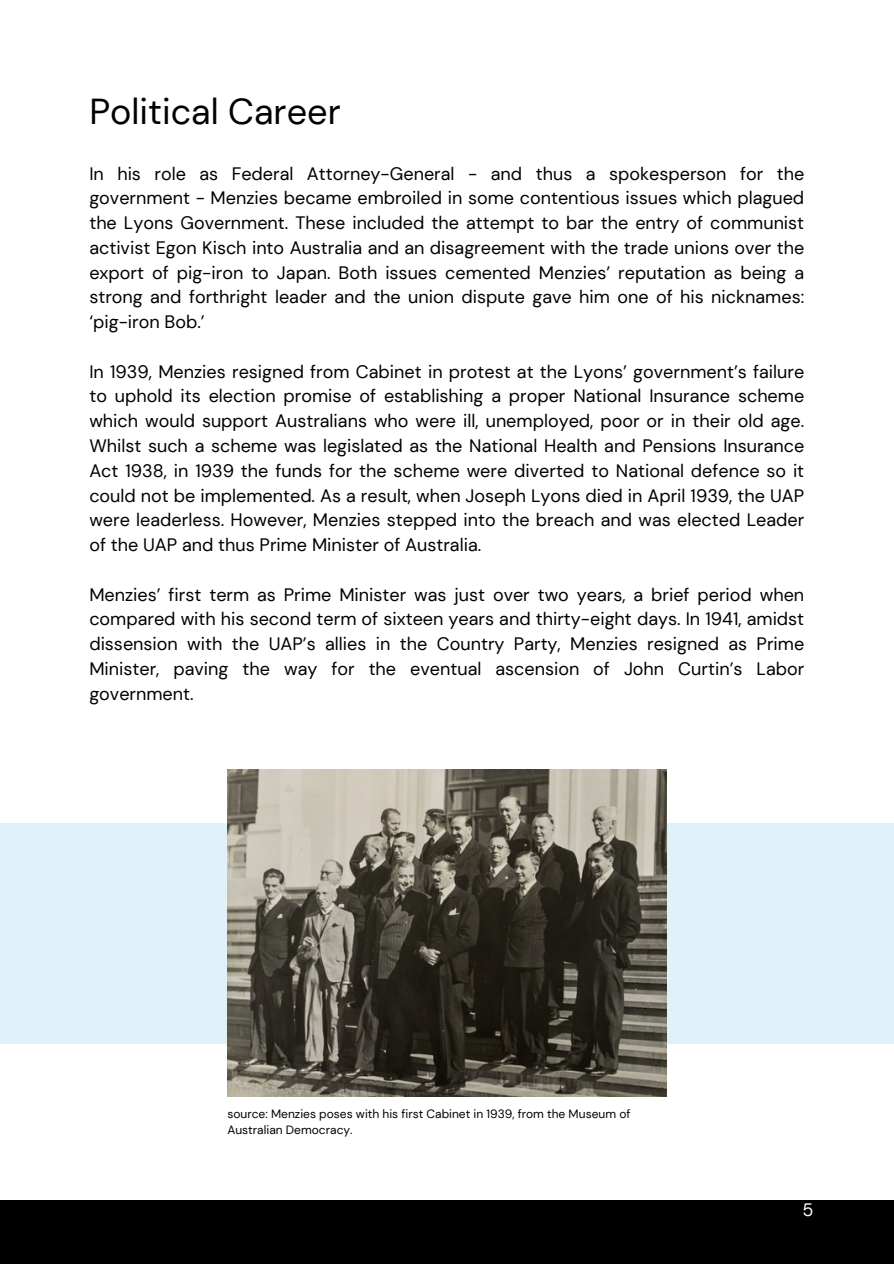
<style>
.page{position:relative;width:894px;height:1264px;background:#fff}
.page>*{position:absolute;margin:0;border:0;box-sizing:border-box;transform-origin:0 0}
.t1{font:36px "DM Sans";color:#000}
.t2{font:18px/24.8px "DM Sans";color:#000;text-align:justify}
.t3{font:18px "DM Sans";color:#fff}
.t4{font:12px/16px "DM Sans";color:#000}
</style>
<div class="page">
<div style="left:0;top:1199px;width:893px;height:64px;background:#000"></div>
<div style="left:0;top:823px;width:893px;height:220px;background:#dff1f9"></div>
<img style="left:227px;top:769px;width:439px;height:327px">
<h2 class="t1" style="left:89px;top:89px;width:253px">Political Career</h2>
<h2 class="t2" style="left:89px;top:161px;width:716px">In his role as Federal Attorney-General - and thus a spokesperson for the government - Menzies became embroiled in some contentious issues which plagued the Lyons Government. These included the attempt to bar the entry of communist activist Egon Kisch into Australia and an disagreement with the trade unions over the export of pig-iron to Japan. Both issues cemented Menzies’ reputation as being a strong and forthright leader and the union dispute gave him one of his nicknames: ‘pig-iron Bob.’</h2>
<h2 class="t2" style="left:89px;top:359px;width:716px">In 1939, Menzies resigned from Cabinet in protest at the Lyons’ government’s failure to uphold its election promise of establishing a proper National Insurance scheme which would support Australians who were ill, unemployed, poor or in their old age.<br>Whilst such a scheme was legislated as the National Health and Pensions Insurance Act 1938, in 1939 the funds for the scheme were diverted to National defence so it could not be implemented. As a result, when Joseph Lyons died in April 1939, the UAP were leaderless. However, Menzies stepped into the breach and was elected Leader of the UAP and thus Prime Minister of Australia.</h2>
<p class="t2" style="left:89px;top:582px;width:716px">Menzies’ first term as Prime Minister was just over two years, a brief period when compared with his second term of sixteen years and thirty-eight days. In 1941, amidst dissension with the UAP’s allies in the Country Party, Menzies resigned as Prime Minister, paving the way for the eventual ascension of John Curtin’s Labor government.</p>
<p class="t4" style="left:227px;top:1105px;width:404px">source: Menzies poses with his first Cabinet in 1939, from the Museum of<br>Australian Democracy.</p>
<p class="t3" style="left:802px;top:1198px;width:13px">5</p>
</div>
